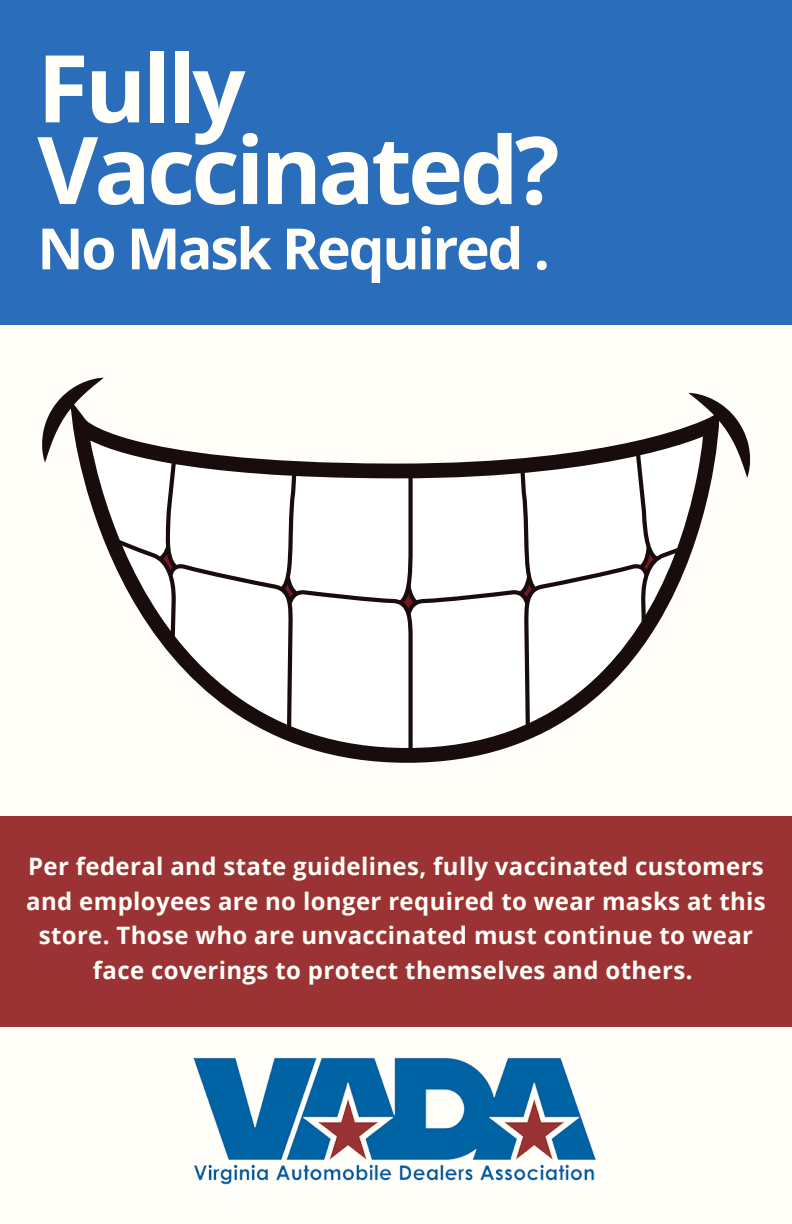
<style>
.page{position:relative;width:792px;height:1224px;background:#fffef9}
.page>*{position:absolute;margin:0;border:0;box-sizing:border-box;transform-origin:0 0}
.t1{font:700 93.6px/81.7px "Open Sans";letter-spacing:-.04em;color:#fffef9}
.t2{font:700 56.9px "Open Sans";letter-spacing:-.04em;color:#fffef9}
.t3{font:700 24px/34.6px "Open Sans";letter-spacing:.015em;color:#fffef9;text-align:center}
</style>
<div class="page">
<img style="left:193px;top:1058px;width:403px;height:127px">
<div style="left:0;top:0;width:792px;height:325px;background:#2a6ebb"></div>
<div style="left:0;top:816px;width:792px;height:211px;background:#9b3233"></div>
<svg style="left:42px;top:378px;width:708px;height:377px"></svg>
<p class="t1" style="left:37px;top:45px;width:524px">Fully<br>Vaccinated?</p>
<p class="t2" style="left:37px;top:209px;width:514px">No Mask Required .</p>
<p class="t3" style="left:26px;top:848px;width:741px">Per federal and state guidelines, fully vaccinated customers and employees are no longer required to wear masks at this store. Those who are unvaccinated must continue to wear face coverings to protect themselves and others.</p>
</div>
